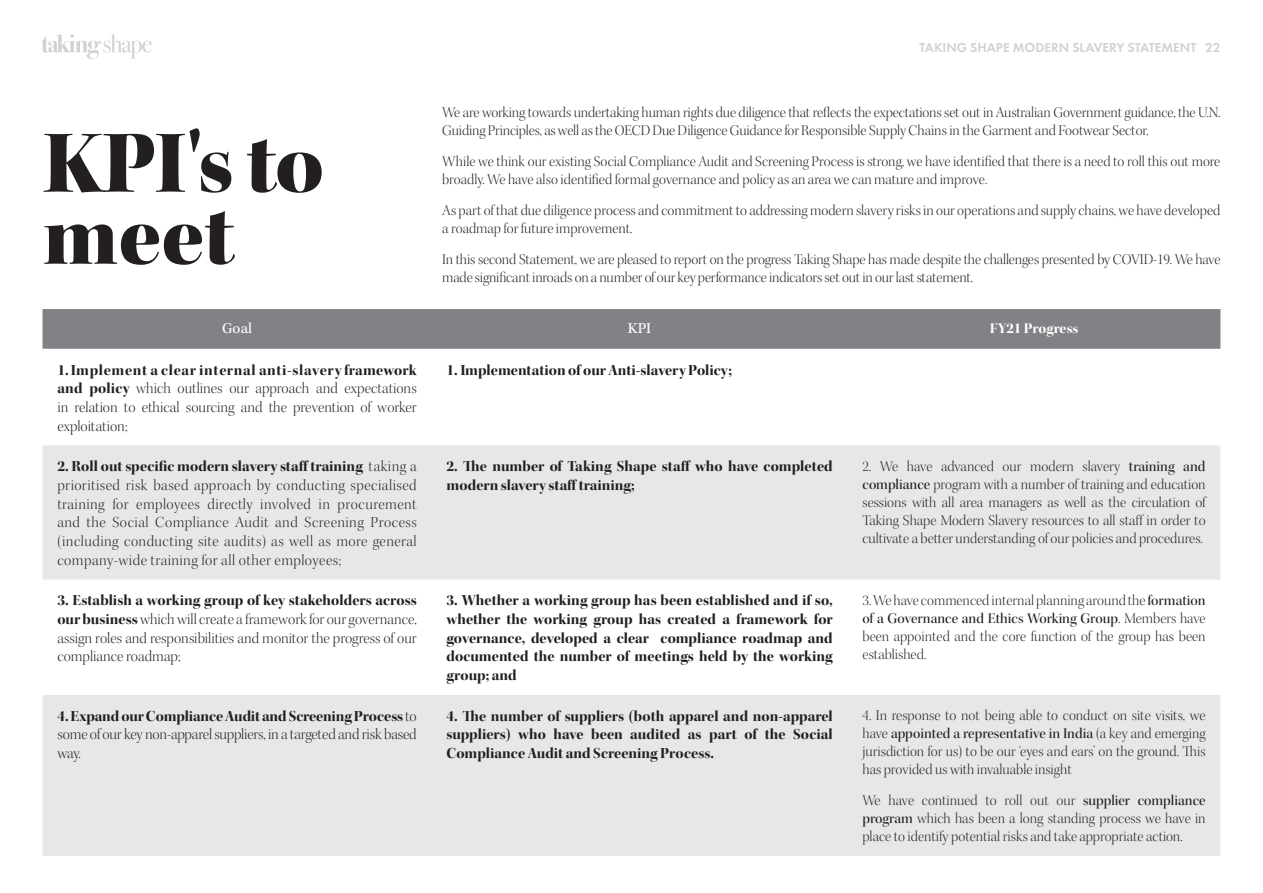
<style>
.page{position:relative;width:1263px;height:893px;background:#fff}
.page>*{position:absolute;margin:0;border:0;box-sizing:border-box;transform-origin:0 0}
.t1{font:90px/72px "Kepler Std Black Disp";letter-spacing:-.005em;color:#231f20}
.t2{font:15.6px/18.8px "Kepler Std Light Disp";color:#231f20;text-align:justify}
.t3{font:15.6px/18.8px "Kepler Std Bold Disp";color:#231f20;text-align:justify}
.t4{font:15.6px "Kepler Std";color:#fff}
.Bullets{font:15px/18px "Kepler Std Light Disp";letter-spacing:-.005em;color:#231f20}
.t5{font:15px "Kepler Std Bold Disp";color:#fff}
.t6{font:600 13.5px "Futura PT";color:#d1d2d4}
.s1{font-family:"Kepler Std Bold Disp"}
.s2{font-family:"Kepler Std Medium Disp"}
</style>
<div class="page">
<svg style="left:41px;top:34px;width:111px;height:25px"></svg>
<div style="left:43px;top:309px;width:1177px;height:40px;background:#808285"></div>
<svg style="left:43px;top:445px;width:1177px;height:411px;fill:#e6e7e9"></svg>
<p class="t1" style="left:43px;top:128px;width:283px">KPI's to meet</p>
<p class="t6" style="left:919px;top:39px;width:302px">TAKING SHAPE MODERN SLAVERY STATEMENT 22</p>
<p class="Bullets" style="left:442px;top:104px;width:780px">We are working towards undertaking human rights due diligence that reflects the expectations set out in Australian Government guidance, the U.N.<br>Guiding Principles, as well as the OECD Due Diligence Guidance for Responsible Supply Chains in the Garment and Footwear Sector.</p>
<p class="Bullets" style="left:442px;top:153px;width:780px">While we think our existing Social Compliance Audit and Screening Process is strong, we have identified that there is a need to roll this out more broadly. We have also identified formal governance and policy as an area we can mature and improve.</p>
<p class="Bullets" style="left:442px;top:201px;width:780px">As part of that due diligence process and commitment to addressing modern slavery risks in our operations and supply chains, we have developed a roadmap for future improvement.</p>
<p class="Bullets" style="left:442px;top:250px;width:780px">In this second Statement, we are pleased to report on the progress Taking Shape has made despite the challenges presented by COVID-19. We have made significant inroads on a number of our key performance indicators set out in our last statement.</p>
<p class="t4" style="left:222px;top:319px;width:32px">Goal</p>
<p class="t4" style="left:628px;top:319px;width:25px">KPI</p>
<p class="t5" style="left:990px;top:319px;width:90px">FY21 Progress</p>
<p class="t2" style="left:57px;top:361px;width:361px"><span class="s1">1. Implement a clear internal anti-slavery framework and policy</span> which outlines our approach and expectations in relation to ethical sourcing and the prevention of worker exploitation;</p>
<p class="t3" style="left:446px;top:360px;width:287px">1. Implementation of our Anti-slavery Policy;</p>
<p class="t2" style="left:57px;top:457px;width:361px"><span class="s1">2. Roll out specific modern slavery staff training</span> taking a prioritised risk based approach by conducting specialised training for employees directly involved in procurement and the Social Compliance Audit and Screening Process (including conducting site audits) as well as more general company-wide training for all other employees;</p>
<p class="t3" style="left:446px;top:457px;width:388px">2. The number of Taking Shape staff who have completed modern slavery staff training;</p>
<p class="Bullets" style="left:862px;top:457px;width:345px;text-align:justify">2. We have advanced our modern slavery <span class="s2">training and compliance</span> program with a number of training and education sessions with all area managers as well as the circulation of Taking Shape Modern Slavery resources to all staff in order to cultivate a better understanding of our policies and procedures.</p>
<p class="t2" style="left:57px;top:591px;width:361px"><span class="s1">3. Establish a working group of key stakeholders across our business</span> which will create a framework for our governance, assign roles and responsibilities and monitor the progress of our compliance roadmap;</p>
<p class="t3" style="left:446px;top:591px;width:388px">3. Whether a working group has been established and if so, whether the working group has created a framework for governance, developed a clear compliance roadmap and documented the number of meetings held by the working group; and</p>
<p class="Bullets" style="left:862px;top:592px;width:345px;text-align:justify">3. We have commenced internal planning around the <span class="s2">formation of a Governance and Ethics Working Group</span>. Members have been appointed and the core function of the group has been established.</p>
<p class="t2" style="left:57px;top:707px;width:361px"><span class="s1">4. Expand our Compliance Audit and Screening Process</span> to some of our key non-apparel suppliers, in a targeted and risk based way.</p>
<p class="t3" style="left:446px;top:707px;width:388px">4. The number of suppliers (both apparel and non-apparel suppliers) who have been audited as part of the Social Compliance Audit and Screening Process.</p>
<p class="Bullets" style="left:862px;top:707px;width:345px;text-align:justify">4. In response to not being able to conduct on site visits, we have <span class="s2">appointed a representative in India</span> (a key and emerging jurisdiction for us) to be our ‘eyes and ears’ on the ground. This has provided us with invaluable insight</p>
<p class="Bullets" style="left:862px;top:792px;width:345px;text-align:justify">We have continued to roll out our <span class="s2">supplier compliance program</span> which has been a long standing process we have in place to identify potential risks and take appropriate action.</p>
</div>
